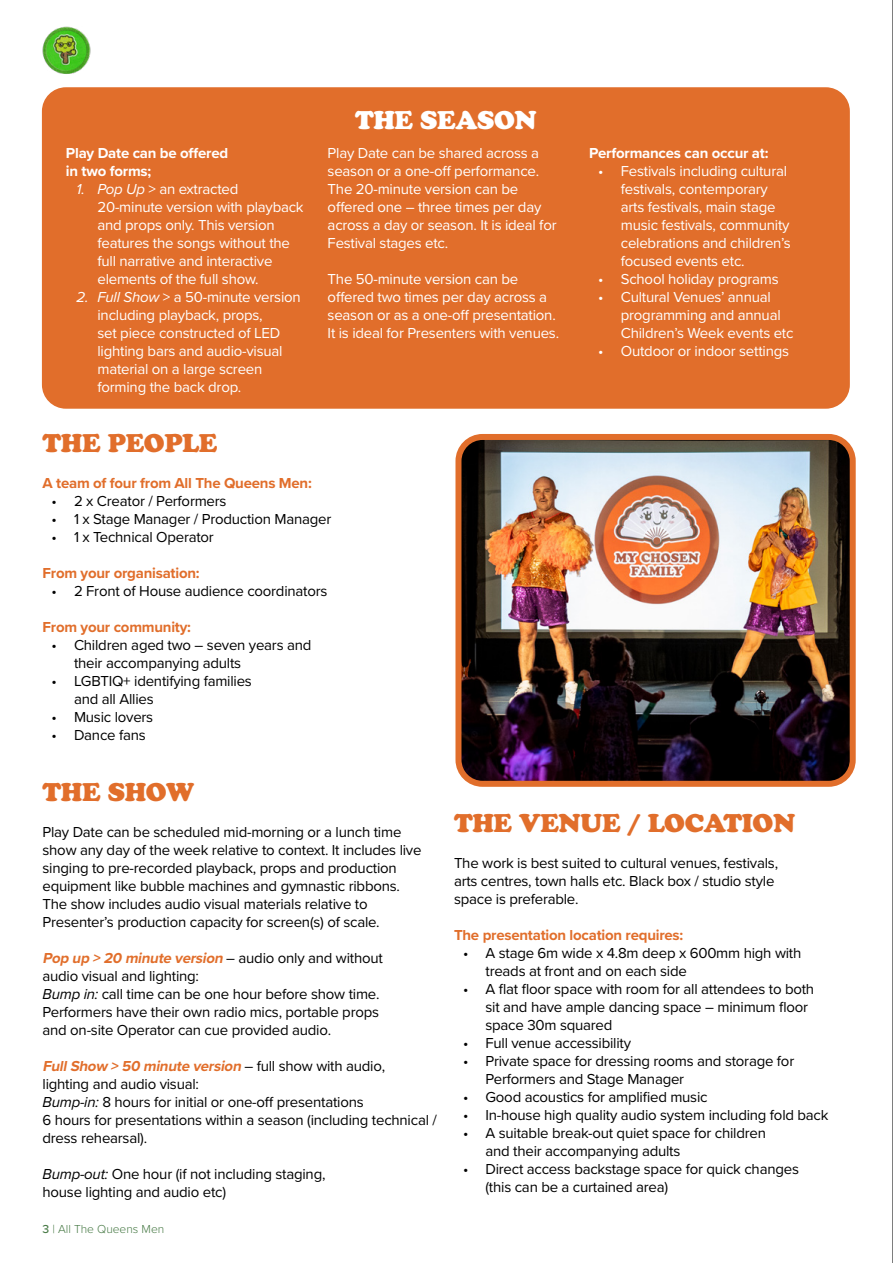
<style>
.page{position:relative;width:893px;height:1263px;background:#fff}
.page>*{position:absolute;margin:0;border:0;box-sizing:border-box;transform-origin:0 0}
.t1{font:25.5px "Cooper Black Std";letter-spacing:-.015em;color:#e16e2b}
.t2{font:25.5px "Cooper Black Std";letter-spacing:-.015em;color:#fff}
.t3{font:15px/18px "Proxima Nova";letter-spacing:-.015em;color:#000}
.t4{font:15px/18px "Proxima Nova";letter-spacing:-.015em;color:#fff}
.t5{font:700 15px "Proxima Nova";letter-spacing:-.015em;color:#e16e2b}
.t6{font:700 15px/18px "Proxima Nova";letter-spacing:-.015em;color:#fff}
.t7{font:300 12px "Proxima Nova";color:#487a46}
.s1{font-style:italic}
.s2{font-weight:700;font-style:italic;color:#e16e2b}
.s3{font-weight:500}
</style>
<div class="page">
<div style="left:42px;top:87px;width:808px;height:322px;background:#e16e2b;border-radius:24px"></div>
<img style="left:462px;top:441px;width:387px;height:339px">
<div style="left:455px;top:434px;width:401px;height:353px;border:6px solid #e16e2b;border-radius:24px"></div>
<img style="left:42px;top:26px;width:49px;height:48px">
<hr style="left:892px;top:0;width:1px;height:1263px;background:#000">
<p class="t6" style="left:66px;top:144px;width:164px">Play Date can be offered in two forms;</p>
<p class="t4" style="left:97px;top:180px;width:208px;text-indent:-21px"><span class="s1">1. Pop Up</span> &gt; an extracted<br>20-minute version with playback and props only. This version features the songs without the full narrative and interactive elements of the full show.</p>
<p class="t4" style="left:97px;top:288px;width:205px;text-indent:-21px"><span class="s1">2. Full Show</span> &gt; a 50-minute version including playback, props,<br>set piece constructed of LED lighting bars and audio-visual material on a large screen forming the back drop.</p>
<h1 class="t2" style="left:355px;top:105px;width:183px">THE SEASON</h1>
<p class="t4" style="left:328px;top:144px;width:230px">Play Date can be shared across a season or a one-off performance.<br>The 20-minute version can be offered one – three times per day across a day or season. It is ideal for<br>Festival stages etc.</p>
<p class="t4" style="left:328px;top:270px;width:233px">The 50-minute version can be offered two times per day across a season or as a one-off presentation.<br>It is ideal for Presenters with venues.</p>
<h1 class="t1" style="left:43px;top:427px;width:176px">THE PEOPLE</h1>
<p class="t5" style="left:43px;top:472px;width:271px">A team of four from All The Queens Men:</p>
<p class="t3" style="left:52px;top:491px;width:177px">• 2 x Creator / Performers</p>
<p class="t3" style="left:52px;top:509px;width:281px">• 1 x Stage Manager / Production Manager</p>
<p class="t3" style="left:52px;top:527px;width:164px">• 1 x Technical Operator</p>
<p class="t5" style="left:43px;top:562px;width:159px">From your organisation:</p>
<p class="t3" style="left:52px;top:581px;width:277px">• 2 Front of House audience coordinators</p>
<p class="t5" style="left:43px;top:616px;width:150px">From your community:</p>
<p class="t3" style="left:74px;top:635px;width:239px;text-indent:-23px">• Children aged two – seven years and their accompanying adults</p>
<p class="t3" style="left:74px;top:671px;width:179px;text-indent:-22px">• LGBTIQ+ identifying families and all Allies</p>
<p class="t3" style="left:52px;top:707px;width:103px">• Music lovers</p>
<p class="t3" style="left:52px;top:725px;width:96px">• Dance fans</p>
<p class="t6" style="left:589px;top:144px;width:181px">Performances can occur at:</p>
<p class="t4" style="left:621px;top:162px;width:172px;text-indent:-22px">• Festivals including cultural festivals, contemporary arts festivals, main stage music festivals, community celebrations and children’s focused events etc.</p>
<p class="t4" style="left:598px;top:270px;width:182px">• School holiday programs</p>
<p class="t4" style="left:621px;top:288px;width:174px;text-indent:-22px">• Cultural Venues’ annual programming and annual<br>Children’s Week events etc</p>
<p class="t4" style="left:598px;top:342px;width:192px">• Outdoor or indoor settings</p>
<h1 class="t1" style="left:43px;top:777px;width:153px">THE SHOW</h1>
<p class="t3" style="left:43px;top:822px;width:380px">Play Date can be scheduled mid-morning or a lunch time show any day of the week relative to context. It includes live singing to pre-recorded playback, props and production equipment like bubble machines and gymnastic ribbons.<br>The show includes audio visual materials relative to Presenter’s production capacity for screen(s) of scale.</p>
<p class="t3" style="left:43px;top:948px;width:342px"><span class="s2">Pop up &gt;20 minute version</span> – audio only and without audio visual and lighting:<br><span class="s1">Bump in:</span> call time can be one hour before show time.<br>Performers have their own radio mics, portable props and on-site Operator can cue provided audio.</p>
<p class="t3" style="left:43px;top:1056px;width:396px"><span class="s2">FullShow &gt;50 minute version</span> – fu l l s h ow w i t h a u d i o ,<br>lighting and audio visual:<br><span class="s1">Bump-in:</span> 8 hours for initial or one-off presentations<br>6 hours for presentations within a season (including technical / dress rehearsal).</p>
<p class="t3" style="left:43px;top:1164px;width:284px"><span class="s1">Bump-out:</span> One hour (if not including staging, house lighting and audio etc)</p>
<p class="t7" style="left:43px;top:1220px;width:123px"><span class="s3">3</span> | All The Queens Men</p>
<h1 class="t1" style="left:454px;top:807px;width:343px">THE VENUE / LOCATION</h1>
<p class="t3" style="left:454px;top:853px;width:326px">The work is best suited to cultural venues, festivals, arts centres, town halls etc. Black box / studio style space is preferable.</p>
<p class="t5" style="left:454px;top:923px;width:231px">The presentation location requires:</p>
<p class="t3" style="left:485px;top:943px;width:317px;text-indent:-22px">• A stage 6m wide x 4.8m deep x 600mm high with treads at front and on each side</p>
<p class="t3" style="left:485px;top:979px;width:330px;text-indent:-22px">• A flat floor space with room for all attendees to both sit and have ample dancing space – minimum floor space 30m squared</p>
<p class="t3" style="left:463px;top:1033px;width:170px">• Full venue accessibility</p>
<p class="t3" style="left:485px;top:1051px;width:310px;text-indent:-22px">• Private space for dressing rooms and storage for<br>Performers and Stage Manager</p>
<p class="t3" style="left:463px;top:1087px;width:246px">• Good acoustics for amplified music</p>
<p class="t3" style="left:463px;top:1105px;width:367px">• In-house high quality audio system including fold back</p>
<p class="t3" style="left:485px;top:1123px;width:282px;text-indent:-22px">• A suitable break-out quiet space for children and their accompanying adults</p>
<p class="t3" style="left:485px;top:1159px;width:315px;text-indent:-22px">• Direct access backstage space for quick changes (this can be a curtained area)</p>
</div>
